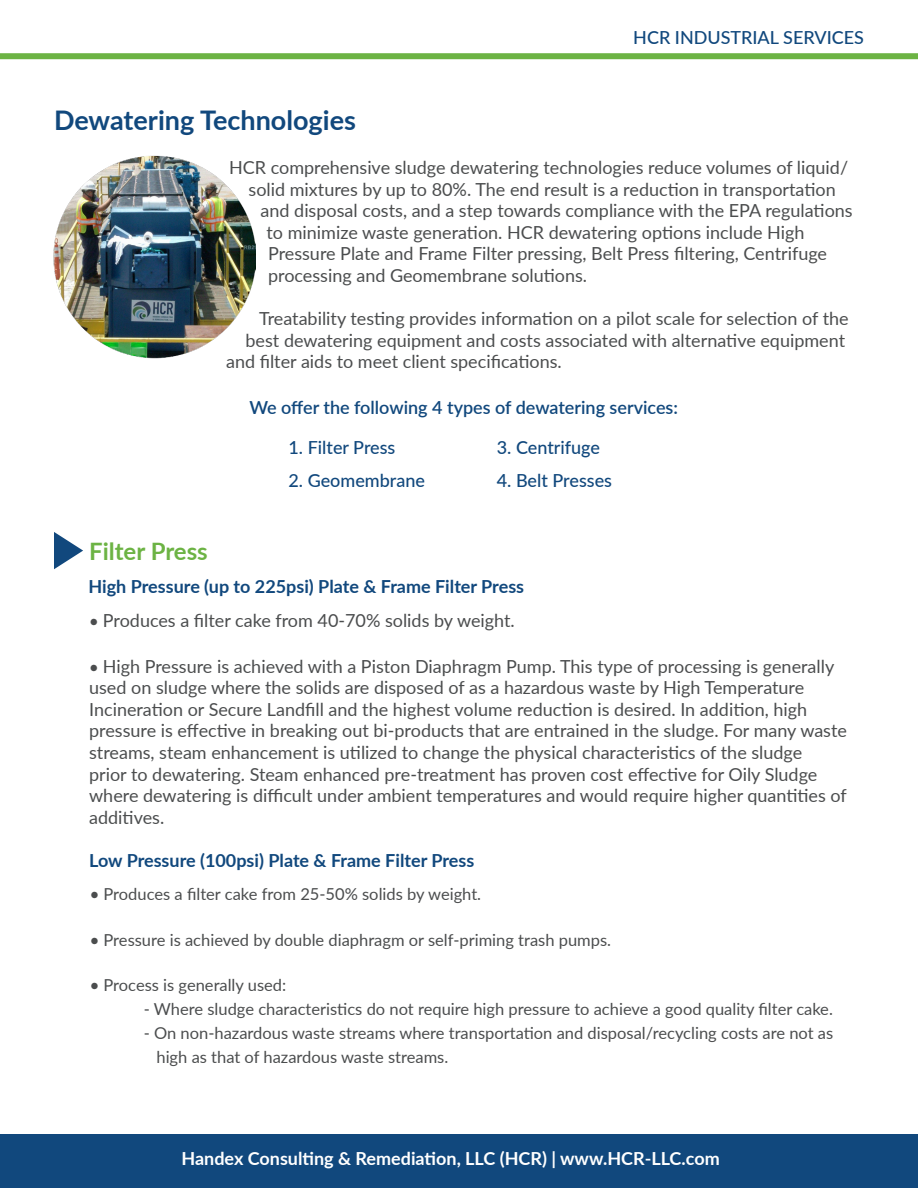
<style>
.page{position:relative;width:918px;height:1188px;background:#fff}
.page>*{position:absolute;margin:0;border:0;box-sizing:border-box;transform-origin:0 0}
.services_title{font:700 27px "Lato";color:#11487d}
.sub_title_services{font:700 24px "Lato";color:#6cb344}
.text{font:18px/21.6px "Lato";color:#4b4d4e}
.list{font:700 18px "Lato";color:#11487d}
.list-2{font:500 18px "Lato";color:#11487d}
.t1{font:700 18px "Lato";color:#fff}
.text-2{font:600 18px "Lato";color:#11487d}
.text-3{font:16.5px "Lato";color:#4b4d4e}
.s1{font-weight:500;font-size:16.5px}
.s2{font-weight:500}
</style>
<div class="page">
<div style="left:0;top:53px;width:918px;height:6px;background:#6cb344"></div>
<div style="left:0;top:1134px;width:918px;height:54px;background:#11487d"></div>
<svg style="left:54px;top:532px;width:29px;height:37px"></svg>
<img style="left:53px;top:155px;width:203px;height:204px">
<p class="list-2" style="left:633px;top:24px;width:232px">HCR INDUSTRIAL SERVICES</p>
<p class="services_title" style="left:54px;top:100px;width:303px">Dewatering Technologies</p>
<p class="text" style="left:229px;top:156px;width:621px">HCR comprehensive sludge dewatering technologies reduce volumes of liquid/</p>
<p class="text" style="left:249px;top:177px;width:589px">solid mixtures by up to 80%. The end result is a reduction in transportation</p>
<p class="text" style="left:261px;top:199px;width:594px">and disposal costs, and a step towards compliance with the EPA regulations</p>
<p class="text" style="left:267px;top:221px;width:540px">to minimize waste generation. HCR dewatering options include High</p>
<p class="text" style="left:268px;top:242px;width:561px">Pressure Plate and Frame Filter pressing, Belt Press filtering, Centrifuge</p>
<p class="text" style="left:268px;top:264px;width:321px">processing and Geomembrane solutions.</p>
<p class="text" style="left:259px;top:307px;width:591px">Treatability testing provides information on a pilot scale for selection of the</p>
<p class="text" style="left:246px;top:329px;width:601px">best dewatering equipment and costs associated with alternative equipment</p>
<p class="text" style="left:226px;top:350px;width:337px">and filter aids to meet client specifications.</p>
<p class="text-2" style="left:249px;top:395px;width:430px">We offer the following 4 types of dewatering services:</p>
<p class="list-2" style="left:288px;top:435px;width:108px">1. Filter Press</p>
<p class="list-2" style="left:288px;top:468px;width:138px">2. Geomembrane</p>
<p class="list-2" style="left:497px;top:435px;width:105px">3. Centrifuge</p>
<p class="list-2" style="left:497px;top:468px;width:117px">4. Belt Presses</p>
<p class="sub_title_services" style="left:89px;top:534px;width:120px">Filter Press</p>
<p class="list" style="left:88px;top:573px;width:437px">High Pressure (up to 225psi) Plate &amp; Frame Filter Press</p>
<p class="text" style="left:89px;top:609px;width:427px"><span class="s1">•</span> Produces a filter cake from 40-70% solids by weight.</p>
<p class="text" style="left:89px;top:655px;width:759px"><span class="s1">•</span> High Pressure is achieved with a Piston Diaphragm Pump. This type of processing is generally used on sludge where the solids are disposed of as a hazardous waste by High Temperature Incineration or Secure Landfill and the highest volume reduction is desired. In addition, high pressure is effective in breaking out bi-products that are entrained in the sludge. For many waste streams, steam enhancement is utilized to change the physical characteristics of the sludge<br>prior to dewatering. Steam enhanced pre-treatment has proven cost effective for Oily Sludge where dewatering is difficult under ambient temperatures and would require higher quantities of additives.</p>
<p class="list" style="left:89px;top:847px;width:387px">Low Pressure (100psi) Plate &amp; Frame Filter Press</p>
<p class="text-3" style="left:90px;top:882px;width:393px"><span class="s2">•</span> Produces a filter cake from 25-50% solids by weight.</p>
<p class="text-3" style="left:90px;top:928px;width:523px"><span class="s2">•</span> Pressure is achieved by double diaphragm or self-priming trash pumps.</p>
<p class="text-3" style="left:90px;top:973px;width:198px"><span class="s2">•</span> Process is generally used:</p>
<p class="text-3" style="left:144px;top:997px;width:691px">- Where sludge characteristics do not require high pressure to achieve a good quality filter cake.</p>
<p class="text-3" style="left:144px;top:1021px;width:691px">- On non-hazardous waste streams where transportation and disposal/recycling costs are not as</p>
<p class="text-3" style="left:156px;top:1045px;width:293px">high as that of hazardous waste streams.</p>
<p class="t1" style="left:181px;top:1145px;width:540px">Handex Consulting &amp; Remediation, LLC (HCR) | www.HCR-LLC.com</p>
</div>
